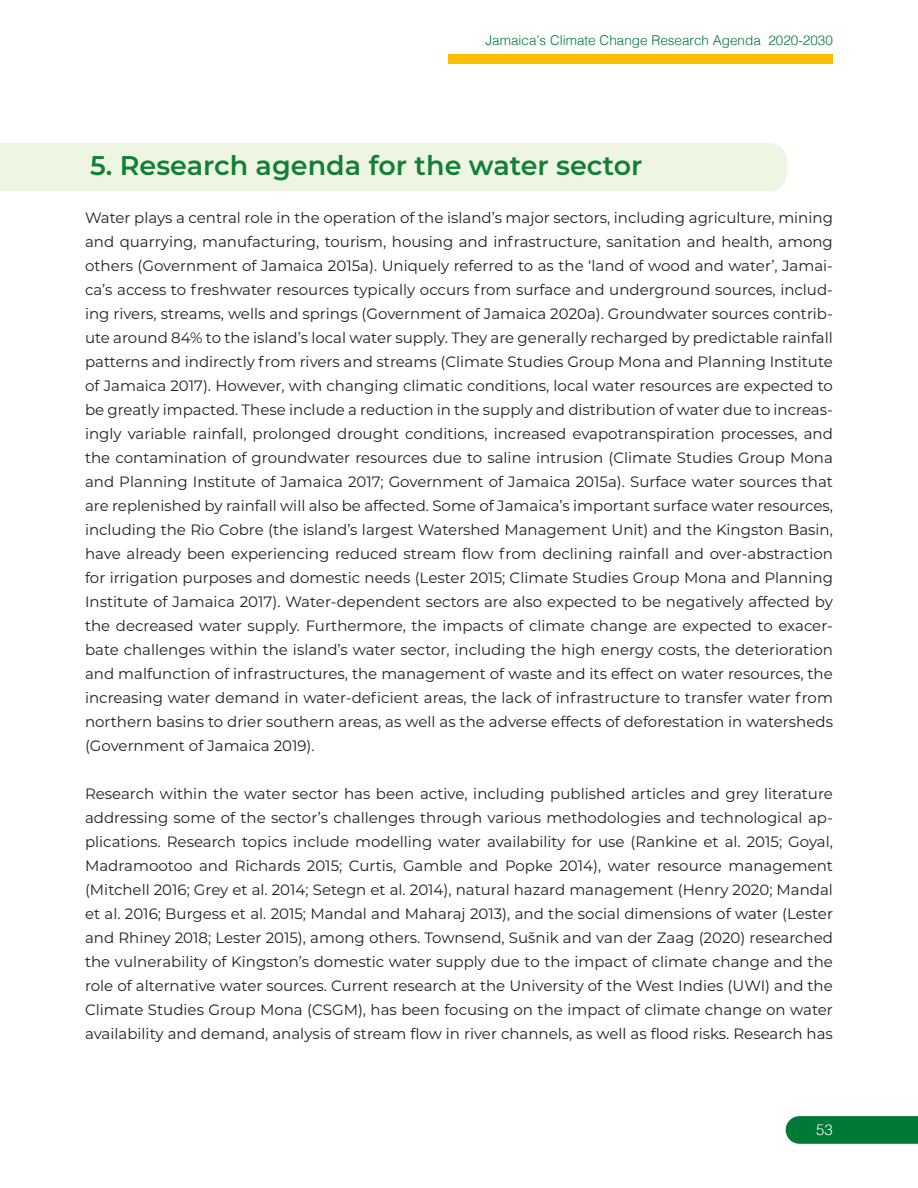
<style>
.page{position:relative;width:918px;height:1188px;background:#fff}
.page>*{position:absolute;margin:0;border:0;box-sizing:border-box;transform-origin:0 0}
.t1{font:600 27px "Montserrat";color:#007836}
.texto_Jamaica{font:15px/24px "Montserrat";color:#231f20;text-align:justify}
.t2{font:300 15px "Helvetica";color:#fff}
.t3{font:300 13.5px "Helvetica";color:#007836}
</style>
<div class="page">
<svg style="left:786px;top:1116px;width:132px;height:28px;background:#087c3c"></svg>
<div style="left:448px;top:54px;width:385px;height:9px;background:#ffbd00"></div>
<div style="left:0;top:143px;width:787px;height:48px;background:#eef6e3"></div>
<p class="t3" style="left:486px;top:29px;width:349px">Jamaica’s Climate Change Research Agenda 2020-2030</p>
<p class="t1" style="left:90px;top:146px;width:554px">5. Research agenda for the water sector</p>
<p class="texto_Jamaica" style="left:85px;top:205px;width:749px">Water plays a central role in the operation of the island’s major sectors, including agriculture, mining and quarrying, manufacturing, tourism, housing and infrastructure, sanitation and health, among others (Government of Jamaica 2015a). Uniquely referred to as the ‘land of wood and water’, Jamai&shy;ca’s access to freshwater resources typically occurs from surface and underground sources, includ&shy;ing rivers, streams, wells and springs (Government of Jamaica 2020a). Groundwater sources contrib&shy;ute around 84% to the island’s local water supply. They are generally recharged by predictable rainfall patterns and indirectly from rivers and streams (Climate Studies Group Mona and Planning Institute of Jamaica 2017). However, with changing climatic conditions, local water resources are expected to be greatly impacted. These include a reduction in the supply and distribution of water due to increas&shy;ingly variable rainfall, prolonged drought conditions, increased evapotranspiration processes, and the contamination of groundwater resources due to saline intrusion (Climate Studies Group Mona and Planning Institute of Jamaica 2017; Government of Jamaica 2015a). Surface water sources that are replenished by rainfall will also be affected. Some of Jamaica’s important surface water resources, including the Rio Cobre (the island’s largest Watershed Management Unit) and the Kingston Basin, have already been experiencing reduced stream flow from declining rainfall and over-abstraction for irrigation purposes and domestic needs (Lester 2015; Climate Studies Group Mona and Planning Institute of Jamaica 2017). Water-dependent sectors are also expected to be negatively affected by the decreased water supply. Furthermore, the impacts of climate change are expected to exacer&shy;bate challenges within the island’s water sector, including the high energy costs, the deterioration and malfunction of infrastructures, the management of waste and its effect on water resources, the increasing water demand in water-deficient areas, the lack of infrastructure to transfer water from northern basins to drier southern areas, as well as the adverse effects of deforestation in watersheds (Government of Jamaica 2019).</p>
<p class="texto_Jamaica" style="left:85px;top:781px;width:750px">Research within the water sector has been active, including published articles and grey literature addressing some of the sector’s challenges through various methodologies and technological ap&shy;plications. Research topics include modelling water availability for use (Rankine et al. 2015; Goyal, Madramootoo and Richards 2015; Curtis, Gamble and Popke 2014), water resource management (Mitchell 2016; Grey et al. 2014; Setegn et al. 2014), natural hazard management (Henry 2020; Mandal et al. 2016; Burgess et al. 2015; Mandal and Maharaj 2013), and the social dimensions of water (Lester and Rhiney 2018; Lester 2015), among others. Townsend, Sušnik and van der Zaag (2020) researched the vulnerability of Kingston’s domestic water supply due to the impact of climate change and the role of alternative water sources. Current research at the University of the West Indies (UWI) and the Climate Studies Group Mona (CSGM), has been focusing on the impact of climate change on water availability and demand, analysis of stream flow in river channels, as well as flood risks. Research has</p>
<p class="t2" style="left:816px;top:1117px;width:18px">53</p>
</div>
